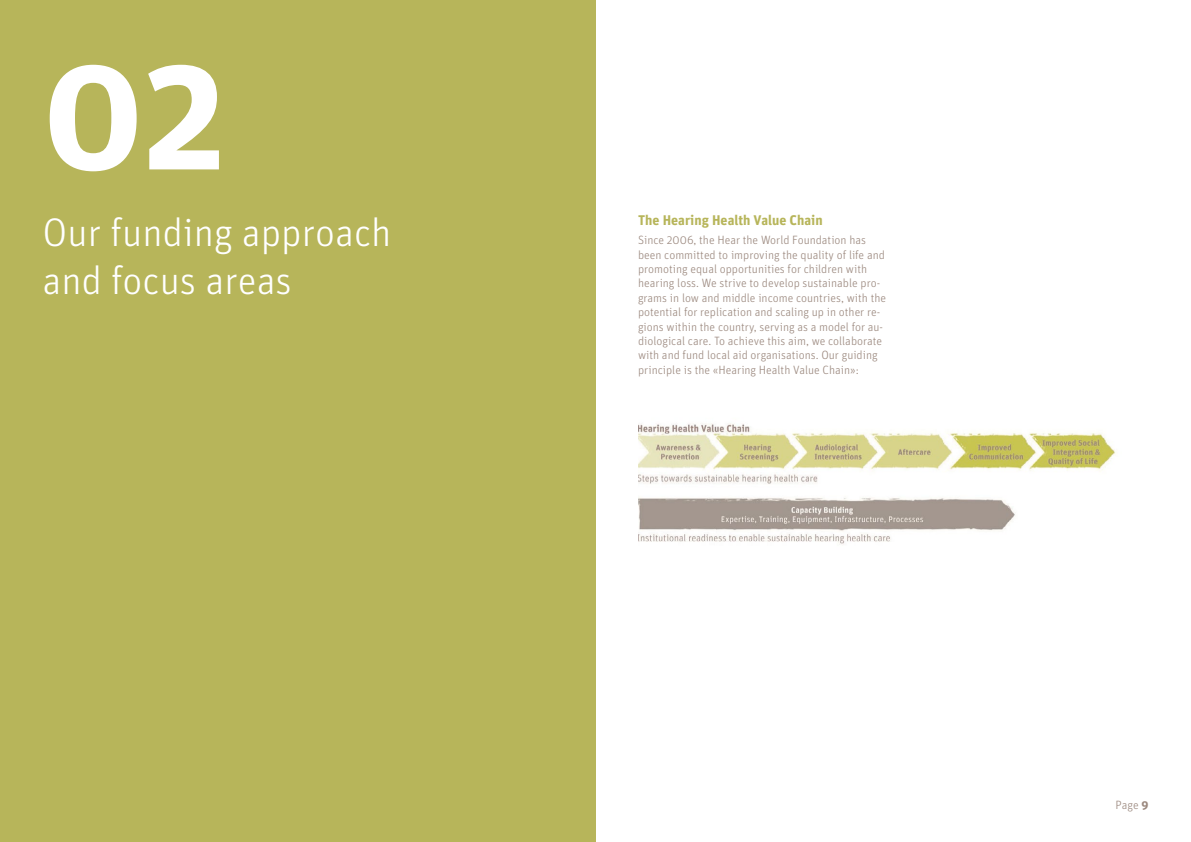
<style>
.page{position:relative;width:1191px;height:842px;background:#fff}
.page>*{position:absolute;margin:0;border:0;box-sizing:border-box;transform-origin:0 0}
.t1{font:700 160px "Unit Pro";color:#fff}
.t2{font:300 40px/48px "Unit Pro";color:#fff}
.t3{font:700 14px "Unit Pro";color:#b7b55a}
.t4{font:300 12px/14.4px "Unit Pro";color:#9b887e}
.s1{font-weight:700}
</style>
<div class="page">
<div style="left:0;top:0;width:595px;height:842px;background:#b7b55a"></div>
<img style="left:638px;top:423px;width:478px;height:121px">
<h1 class="t1" style="left:43px;top:-4px;width:185px">02</h1>
<h2 class="t2" style="left:43px;top:207px;width:350px">Our funding approach and focus areas</h2>
<p class="t3" style="left:638px;top:210px;width:186px">The Hearing Health Value Chain</p>
<p class="t4" style="left:638px;top:232px;width:250px">Since 2006, the Hear the World Foundation has been committed to improving the quality of life and promoting equal opportunities for children with hearing loss. We strive to develop sustainable pro&shy;grams in low and middle income countries, with the potential for replication and scaling up in other re&shy;gions within the country, serving as a model for au&shy;diological care. To achieve this aim, we collaborate with and fund local aid organisations. Our guiding principle is the «Hearing Health Value Chain»:</p>
<p class="t4" style="left:1115px;top:797px;width:34px">Page <span class="s1">9</span></p>
</div>
